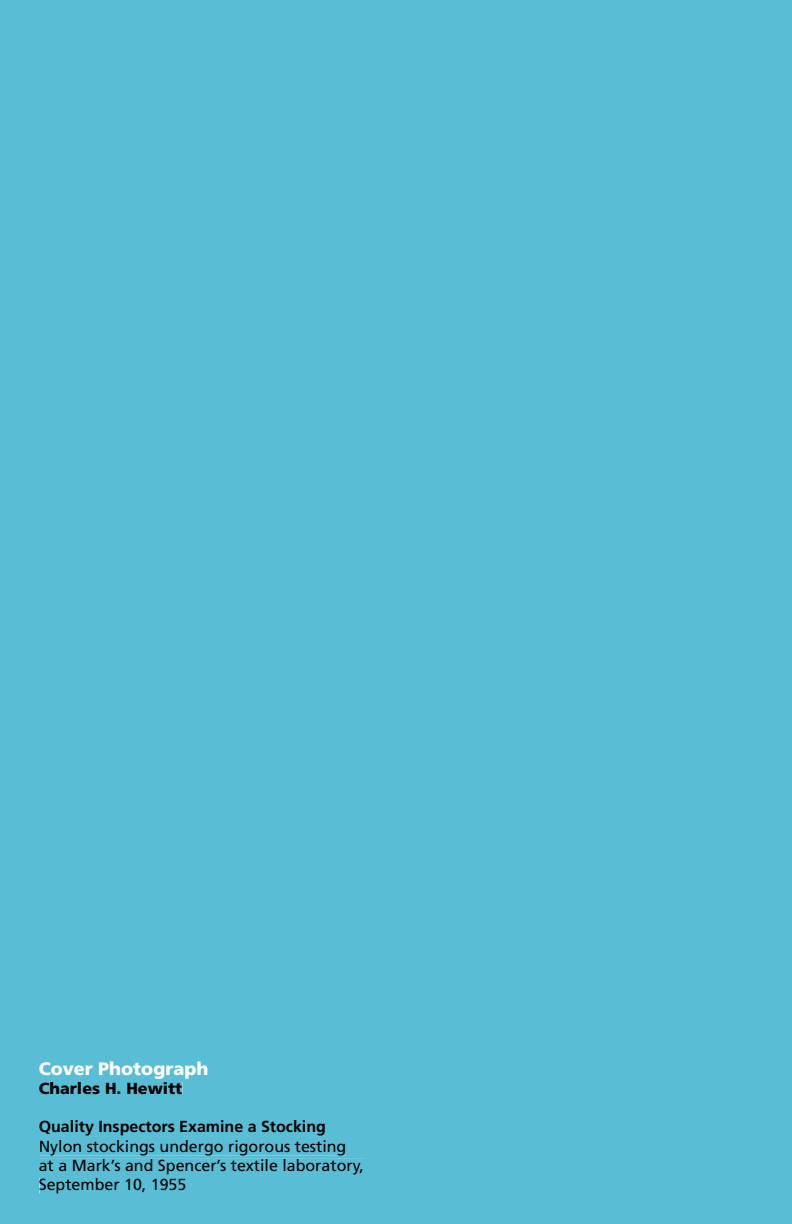
<style>
.page{position:relative;width:792px;height:1224px;background:#59bed5}
.page>*{position:absolute;margin:0;border:0;box-sizing:border-box;transform-origin:0 0}
.t1{font:900 18px "Frutiger";color:#fff}
.t2{font:16px/19.2px "Frutiger";color:#000}
.t3{font:700 16px "Frutiger";color:#000}
.t4{font:900 16px "Frutiger";color:#000}
</style>
<div class="page">
<div style="left:39px;top:1082px;width:143px;height:12px;background:#59bed5"></div>
<div style="left:40px;top:1120px;width:286px;height:16px;background:#59bed5"></div>
<div style="left:40px;top:1140px;width:306px;height:15px;background:#59bed5"></div>
<div style="left:40px;top:1159px;width:324px;height:15px;background:#59bed5"></div>
<div style="left:40px;top:1178px;width:145px;height:15px;background:#59bed5"></div>
<p class="t1" style="left:39px;top:1058px;width:171px">Cover Photograph</p>
<p class="t4" style="left:39px;top:1079px;width:145px">Charles H. Hewitt</p>
<p class="t3" style="left:39px;top:1118px;width:289px">Quality Inspectors Examine a Stocking</p>
<p class="t2" style="left:39px;top:1137px;width:327px">Nylon stockings undergo rigorous testing at a Mark’s and Spencer’s textile laboratory,<br>September 10, 1955</p>
</div>
